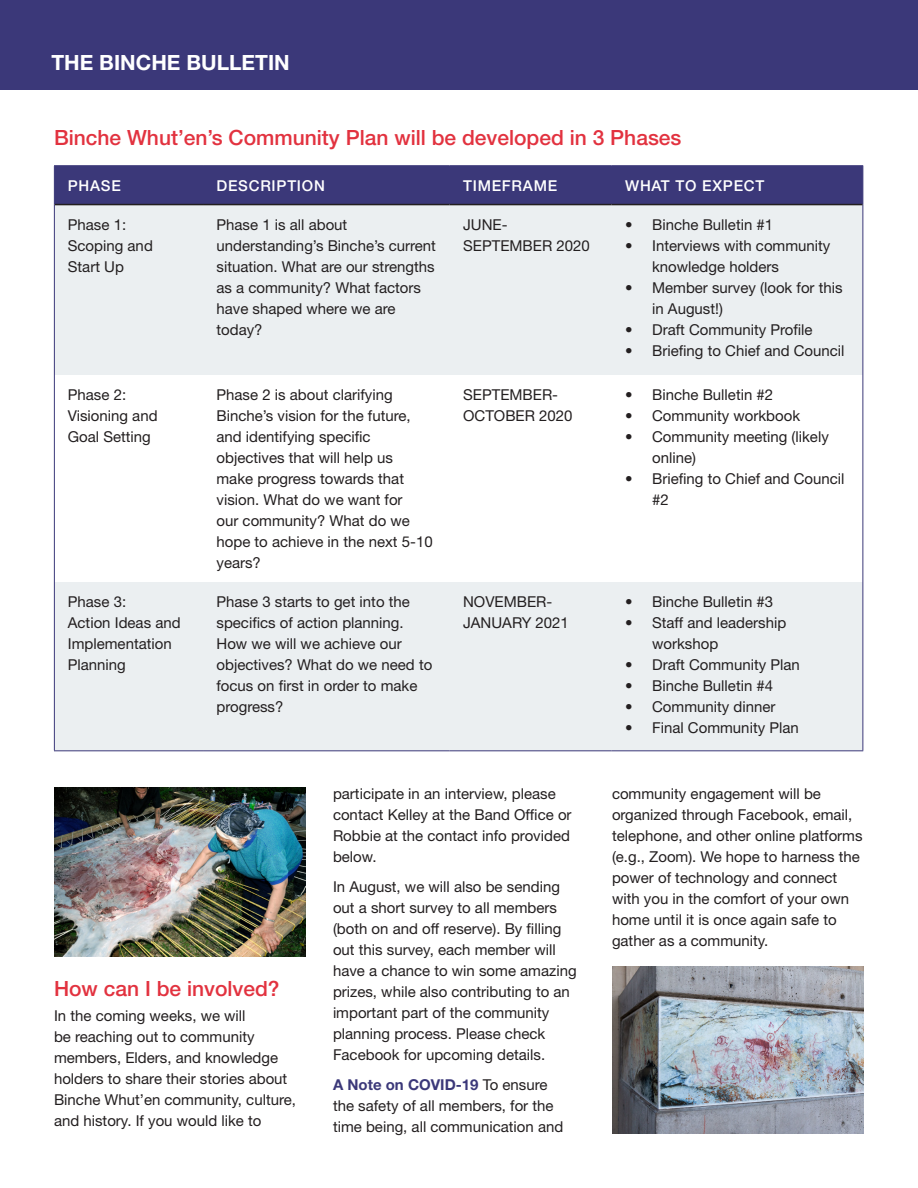
<style>
.page{position:relative;width:918px;height:1188px;background:#fff}
.page>*{position:absolute;margin:0;border:0;box-sizing:border-box;transform-origin:0 0}
.t1{font:500 21px "Helvetica Neue";color:#e2323f}
.t2{font:700 21px "Helvetica Neue";color:#fff}
.body{font:15px/21px "Helvetica Neue";color:#231f20}
.t3{font:500 15px "Helvetica Neue";letter-spacing:.05em;color:#fff}
.s1{font-weight:700;color:#3b3879}
</style>
<div class="page">
<div style="left:0;top:0;width:918px;height:90px;background:#3b3879"></div>
<div style="left:55px;top:166px;width:807px;height:38px;background:#3b3879"></div>
<svg style="left:55px;top:205px;width:807px;height:545px;fill:#ebeff1"></svg>
<hr style="left:54px;top:165px;width:149px;height:1px;background:#3b3879">
<hr style="left:54px;top:166px;width:1px;height:39px;background:#3b3879">
<hr style="left:203px;top:165px;width:247px;height:1px;background:#3b3879">
<hr style="left:450px;top:165px;width:162px;height:1px;background:#3b3879">
<hr style="left:612px;top:165px;width:251px;height:1px;background:#3b3879">
<hr style="left:862px;top:166px;width:1px;height:39px;background:#3b3879">
<hr style="left:54px;top:205px;width:1px;height:170px;background:#3b3879">
<hr style="left:862px;top:205px;width:1px;height:170px;background:#3b3879">
<hr style="left:54px;top:375px;width:1px;height:207px;background:#3b3879">
<hr style="left:862px;top:375px;width:1px;height:207px;background:#3b3879">
<hr style="left:54px;top:582px;width:1px;height:168px;background:#3b3879">
<hr style="left:862px;top:582px;width:1px;height:168px;background:#3b3879">
<hr style="left:54px;top:750px;width:149px;height:1px;background:#3b3879">
<hr style="left:203px;top:750px;width:247px;height:1px;background:#3b3879">
<hr style="left:450px;top:750px;width:162px;height:1px;background:#3b3879">
<hr style="left:612px;top:750px;width:251px;height:1px;background:#3b3879">
<hr style="left:55px;top:204px;width:148px;height:1px;background:#231f20">
<hr style="left:203px;top:204px;width:247px;height:1px;background:#231f20">
<hr style="left:450px;top:204px;width:162px;height:1px;background:#231f20">
<hr style="left:612px;top:204px;width:250px;height:1px;background:#231f20">
<img style="left:54px;top:788px;width:252px;height:168px">
<img style="left:612px;top:966px;width:252px;height:168px">
<p class="t2" style="left:51px;top:50px;width:240px">THE BINCHE BULLETIN</p>
<p class="t1" style="left:54px;top:125px;width:629px">Binche Whut’en’s Community Plan will be developed in 3 Phases</p>
<p class="t3" style="left:68px;top:177px;width:55px">PHASE</p>
<p class="t3" style="left:217px;top:177px;width:110px">DESCRIPTION</p>
<p class="t3" style="left:463px;top:177px;width:96px">TIMEFRAME</p>
<p class="t3" style="left:625px;top:177px;width:141px">WHAT TO EXPECT</p>
<p class="body" style="left:68px;top:214px;width:60px">Phase 1:</p>
<p class="body" style="left:68px;top:235px;width:87px">Scoping and<br>Start Up</p>
<p class="body" style="left:217px;top:214px;width:221px">Phase 1 is all about understanding’s Binche’s current situation. What are our strengths as a community? What factors have shaped where we are today?</p>
<p class="body" style="left:463px;top:214px;width:128px">JUNE-<br>SEPTEMBER 2020</p>
<p class="body" style="left:625px;top:214px;width:150px">• Binche Bulletin #1</p>
<p class="body" style="left:652px;top:235px;width:180px;text-indent:-27px">• Interviews with community knowledge holders</p>
<p class="body" style="left:652px;top:277px;width:192px;text-indent:-27px">• Member survey (look for this in August!)</p>
<p class="body" style="left:625px;top:319px;width:189px">• Draft Community Profile</p>
<p class="body" style="left:625px;top:340px;width:221px">• Briefing to Chief and Council</p>
<p class="body" style="left:68px;top:384px;width:91px">Phase 2:<br>Visioning and<br>Goal Setting</p>
<p class="body" style="left:217px;top:384px;width:218px">Phase 2 is about clarifying<br>Binche’s vision for the future, and identifying specific objectives that will help us make progress towards that vision. What do we want for<br>our community? What do we hope to achieve in the next 5-10 years?</p>
<p class="body" style="left:463px;top:384px;width:111px">SEPTEMBER-<br>OCTOBER 2020</p>
<p class="body" style="left:625px;top:384px;width:150px">• Binche Bulletin #2</p>
<p class="body" style="left:625px;top:405px;width:177px">• Community workbook</p>
<p class="body" style="left:652px;top:426px;width:178px;text-indent:-27px">• Community meeting (likely online)</p>
<p class="body" style="left:652px;top:468px;width:194px;text-indent:-27px">• Briefing to Chief and Council #2</p>
<p class="body" style="left:68px;top:591px;width:60px">Phase 3:</p>
<p class="body" style="left:68px;top:612px;width:114px">Action Ideas and<br>Implementation<br>Planning</p>
<p class="body" style="left:217px;top:591px;width:217px">Phase 3 starts to get into the specifics of action planning.<br>How we will we achieve our objectives? What do we need to focus on first in order to make progress?</p>
<p class="body" style="left:463px;top:591px;width:107px">NOVEMBER-<br>JANUARY 2021</p>
<p class="body" style="left:625px;top:591px;width:150px">• Binche Bulletin #3</p>
<p class="body" style="left:652px;top:612px;width:136px;text-indent:-27px">• Staff and leadership workshop</p>
<p class="body" style="left:625px;top:654px;width:176px">• Draft Community Plan</p>
<p class="body" style="left:625px;top:675px;width:150px">• Binche Bulletin #4</p>
<p class="body" style="left:625px;top:696px;width:152px">• Community dinner</p>
<p class="body" style="left:625px;top:717px;width:175px">• Final Community Plan</p>
<p class="t1" style="left:54px;top:976px;width:227px">How can I be involved?</p>
<p class="body" style="left:54px;top:1005px;width:244px">In the coming weeks, we will<br>be reaching out to community members, Elders, and knowledge holders to share their stories about<br>Binche Whut’en community, culture, and history. If you would like to</p>
<p class="body" style="left:333px;top:783px;width:240px">participate in an interview, please contact Kelley at the Band Office or<br>Robbie at the contact info provided below.</p>
<p class="body" style="left:333px;top:876px;width:245px">In August, we will also be sending out a short survey to all members (both on and off reserve). By filling out this survey, each member will have a chance to win some amazing prizes, while also contributing to an important part of the community planning process. Please check Facebook for upcoming details.</p>
<p class="body" style="left:333px;top:1074px;width:232px"><span class="s1">A Note on COVID-19</span> To ensure the safety of all members, for the time being, all communication and</p>
<p class="body" style="left:612px;top:783px;width:252px">community engagement will be organized through Facebook, email, telephone, and other online platforms (e.g., Zoom). We hope to harness the power of technology and connect with you in the comfort of your own home until it is once again safe to gather as a community.</p>
</div>
